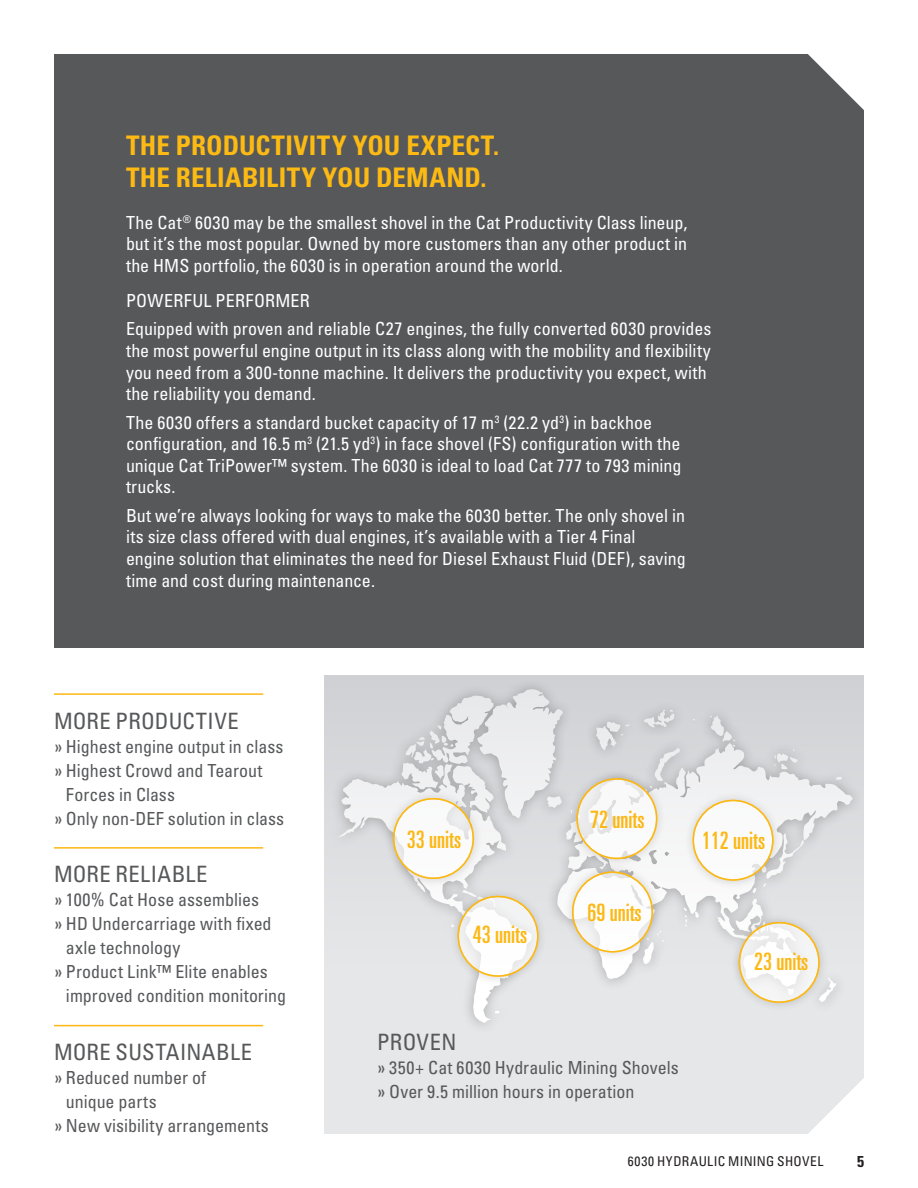
<style>
.page{position:relative;width:918px;height:1188px;background:#fff}
.page>*{position:absolute;margin:0;border:0;box-sizing:border-box;transform-origin:0 0}
.Copy{font:700 condensed 27px/32.4px "Univers LT Std";letter-spacing:.01em;color:#fcba13}
.t1{font:ultra-condensed 24px "Univers LT Std";color:#fcb814}
.Call_out_with_rule{font:condensed 22.5px "Univers LT Std";letter-spacing:.015em;color:#57585a}
.Copy-2{font:condensed 18px/21.6px "Univers LT Std";color:#fff}
.Call_out_sub_copy{font:condensed 18px/24px "Univers LT Std";color:#57585a}
.Copy-3{font:condensed 18px "Univers LT Std";letter-spacing:.02em;color:#fff}
.t2{font:700 condensed 15.75px "Univers LT Std";color:#231f20}
.t3{font:condensed 13.5px "Univers LT Std";letter-spacing:.025em;color:#231f20}
</style>
<div class="page">
<div style="left:324px;top:966px;width:540px;height:168px;background:#e6e7e9"></div>
<div style="left:327px;top:677px;width:537px;height:357px;background:#e6e7e9"></div>
<svg style="left:467px;top:966px;width:370px;height:57px"></svg>
<svg style="left:324px;top:675px;width:540px;height:291px;fill:#d8d9db"></svg>
<hr style="left:0;top:54px;width:1px;height:175px;background:#dcdddf">
<div style="left:54px;top:54px;width:810px;height:594px;background:#57585a"></div>
<div style="left:384px;top:789px;width:100px;height:100px;background:#231f20;opacity:.3"></div>
<div style="left:394px;top:799px;width:79px;height:79px;background:#fff;border-radius:50%"></div>
<div style="left:393px;top:798px;width:81px;height:81px;border:2px solid #fcb814;border-radius:50%"></div>
<div style="left:448px;top:886px;width:100px;height:100px;background:#231f20;opacity:.3"></div>
<svg style="left:458px;top:897px;width:80px;height:79px;fill:#fdfdfd"></svg>
<div style="left:458px;top:896px;width:81px;height:81px;border:2px solid #fcb814;border-radius:50%"></div>
<div style="left:563px;top:862px;width:100px;height:100px;background:#231f20;opacity:.3"></div>
<svg style="left:573px;top:872px;width:79px;height:80px;background:#faf8f4"></svg>
<div style="left:572px;top:872px;width:81px;height:81px;border:2px solid #fcb814;border-radius:50%"></div>
<div style="left:567px;top:769px;width:100px;height:100px;background:#231f20;opacity:.3"></div>
<svg style="left:577px;top:779px;width:80px;height:79px;fill:#f9f9fa"></svg>
<div style="left:576px;top:778px;width:81px;height:81px;border:2px solid #fcb814;border-radius:50%"></div>
<div style="left:683px;top:790px;width:100px;height:100px;background:#231f20;opacity:.3"></div>
<div style="left:693px;top:800px;width:80px;height:80px;background:#fff;border-radius:50%"></div>
<div style="left:693px;top:800px;width:81px;height:81px;border:2px solid #fcb814;border-radius:50%"></div>
<div style="left:729px;top:913px;width:100px;height:100px;background:#231f20;opacity:.3"></div>
<div style="left:739px;top:923px;width:80px;height:79px;background:#f4f4f5;border-radius:50%"></div>
<div style="left:739px;top:922px;width:81px;height:81px;border:2px solid #fcb814;border-radius:50%"></div>
<hr style="left:54px;top:693px;width:209px;height:2px;background:#fcb814">
<hr style="left:54px;top:847px;width:209px;height:2px;background:#fcb814">
<hr style="left:54px;top:1025px;width:209px;height:1px;background:#fcb814">
<p class="Copy" style="left:126px;top:129px;width:375px">THE PRODUCTIVITY YOU EXPECT.<br>THE RELIABILITY YOU DEMAND.</p>
<p class="Copy-2" style="left:126px;top:211px;width:563px;text-align:justify">The Cat<sup>®</sup> 6030 may be the smallest shovel in the Cat Productivity Class lineup, but it’s the most popular. Owned by more customers than any other product in the HMS portfolio, the 6030 is in operation around the world.</p>
<p class="Copy-3" style="left:126px;top:289px;width:185px">POWERFUL PERFORMER</p>
<p class="Copy-2" style="left:126px;top:318px;width:587px">Equipped with proven and reliable C27 engines, the fully converted 6030 provides the most powerful engine output in its class along with the mobility and flexibility you need from a 300-tonne machine. It delivers the productivity you expect, with the reliability you demand.</p>
<p class="Copy-2" style="left:126px;top:411px;width:557px">The 6030 offers a standard bucket capacity of 17 m<sup>3</sup> (22.2 yd<sup>3</sup>) in backhoe configuration, and 16.5 m<sup>3</sup> (21.5 yd<sup>3</sup>) in face shovel (FS) configuration with the unique Cat TriPower™ system. The 6030 is ideal to load Cat 777 to 793 mining trucks.</p>
<p class="Copy-2" style="left:126px;top:504px;width:561px">But we’re always looking for ways to make the 6030 better. The only shovel in its size class offered with dual engines, it’s available with a Tier 4 Final engine solution that eliminates the need for Diesel Exhaust Fluid (DEF), saving time and cost during maintenance.</p>
<p class="Call_out_with_rule" style="left:54px;top:706px;width:186px">MORE PRODUCTIVE</p>
<p class="Call_out_sub_copy" style="left:54px;top:734px;width:231px">» Highest engine output in class</p>
<p class="Call_out_sub_copy" style="left:66px;top:758px;width:198px;text-indent:-12px">» Highest Crowd and Tearout<br>Forces in Class</p>
<p class="Call_out_sub_copy" style="left:54px;top:806px;width:232px">» Only non-DEF solution in class</p>
<p class="Call_out_with_rule" style="left:54px;top:860px;width:155px">MORE RELIABLE</p>
<p class="Call_out_sub_copy" style="left:54px;top:888px;width:207px">» 100% Cat Hose assemblies</p>
<p class="Call_out_sub_copy" style="left:66px;top:912px;width:207px;text-indent:-12px">» HD Undercarriage with fixed axle technology</p>
<p class="Call_out_sub_copy" style="left:66px;top:960px;width:222px;text-indent:-12px">» Product Link™ Elite enables improved condition monitoring</p>
<p class="Call_out_with_rule" style="left:54px;top:1038px;width:200px">MORE SUSTAINABLE</p>
<p class="Call_out_sub_copy" style="left:66px;top:1065px;width:142px;text-indent:-12px">» Reduced number of unique parts</p>
<p class="Call_out_sub_copy" style="left:54px;top:1113px;width:216px">» New visibility arrangements</p>
<p class="t1" style="left:407px;top:826px;width:56px">33 units</p>
<p class="t1" style="left:473px;top:921px;width:56px">43 units</p>
<p class="t1" style="left:590px;top:806px;width:56px">72 units</p>
<p class="t1" style="left:587px;top:899px;width:56px">69 units</p>
<p class="Call_out_with_rule" style="left:377px;top:1028px;width:81px">PROVEN</p>
<p class="Call_out_sub_copy" style="left:377px;top:1055px;width:303px">» 350+ Cat 6030 Hydraulic Mining Shovels</p>
<p class="Call_out_sub_copy" style="left:377px;top:1079px;width:259px">» Over 9.5 million hours in operation</p>
<p class="t1" style="left:702px;top:827px;width:65px">112 units</p>
<p class="t1" style="left:754px;top:948px;width:56px">23 units</p>
<p class="t3" style="left:628px;top:1153px;width:197px">6030 HYDRAULIC MINING SHOVEL</p>
<p class="t2" style="left:857px;top:1151px;width:8px">5</p>
</div>
